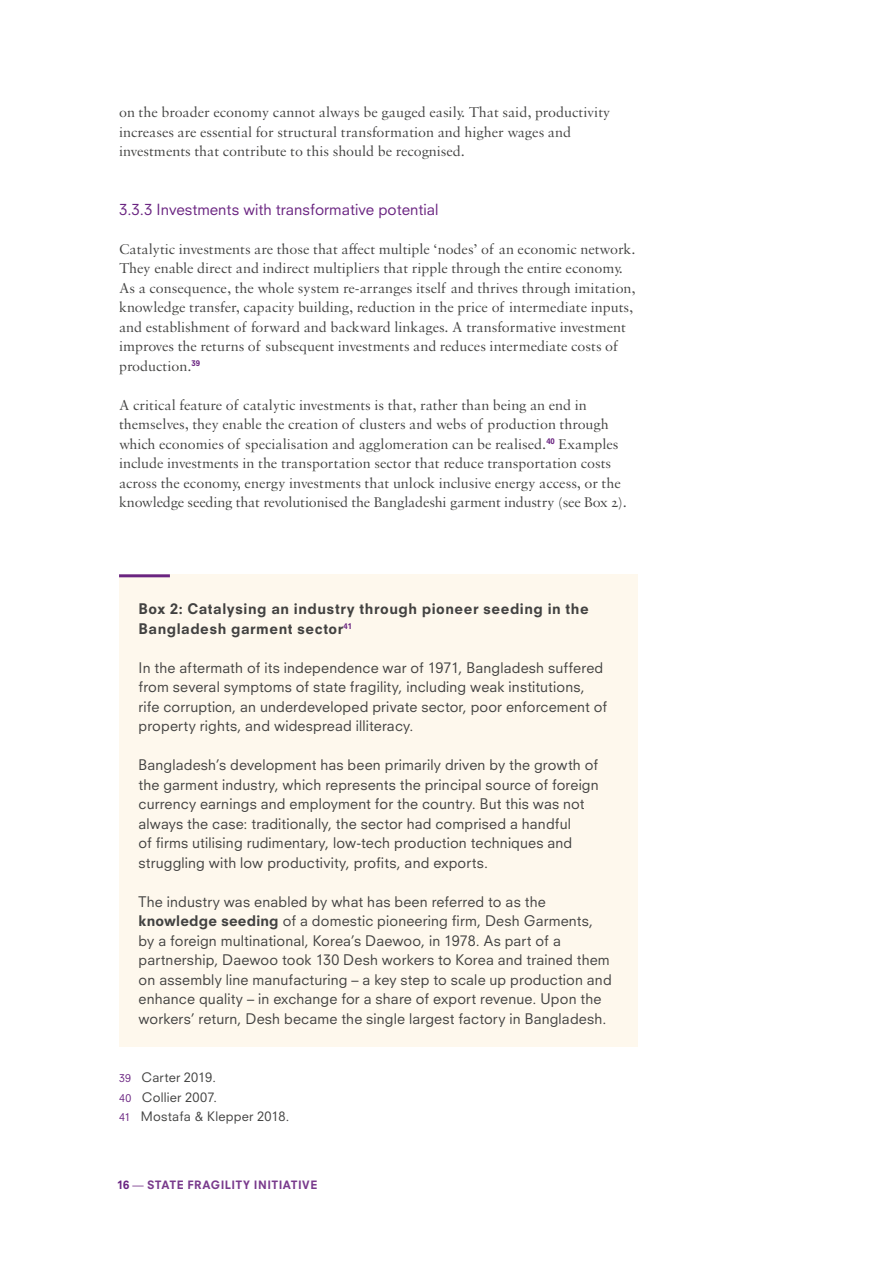
<style>
.page{position:relative;width:893px;height:1263px;background:#fff}
.page>*{position:absolute;margin:0;border:0;box-sizing:border-box;transform-origin:0 0}
.t1{font:15px/19.5px "Sabon MT Std";color:#424241}
.t2{font:15px "Neuzeit SLT Std";color:#6a2481}
.t3{font:14.25px/19.5px "Neuzeit SLT Std";letter-spacing:.01em;color:#424241}
.t4{font:800 14.25px/19.5px "Neuzeit SLT Std";letter-spacing:.035em;color:#424241}
.t5{font:12.75px/19.5px "Neuzeit SLT Std";letter-spacing:.02em;color:#424241}
.t6{font:800 11.25px "Neuzeit SLT Std";letter-spacing:.04em;color:#793a8c}
.s1{font-weight:800}
.s2{font-size:10.5px;color:#6a2481}
.s3{color:#6a2481}
.s4{font-weight:400}
</style>
<div class="page">
<div style="left:119px;top:574px;width:519px;height:83px;background:#fef8ed"></div>
<hr style="left:119px;top:574px;width:51px;height:3px;background:#6a2481">
<div style="left:119px;top:643px;width:519px;height:111px;background:#fef8ed"></div>
<div style="left:119px;top:740px;width:519px;height:151px;background:#fef8ed"></div>
<div style="left:119px;top:877px;width:519px;height:170px;background:#fef8ed"></div>
<p class="t1" style="left:119px;top:102px;width:493px">on the broader economy cannot always be gauged easily. That said, productivity increases are essential for structural transformation and higher wages and investments that contribute to this should be recognised.</p>
<p class="t2" style="left:119px;top:200px;width:321px">3.3.3 Investments with transformative potential</p>
<p class="t1" style="left:119px;top:239px;width:518px">Catalytic investments are those that affect multiple ‘nodes’ of an economic network.<br>They enable direct and indirect multipliers that ripple through the entire economy.<br>As a consequence, the whole system re-arranges itself and thrives through imitation, knowledge transfer, capacity building, reduction in the price of intermediate inputs, and establishment of forward and backward linkages. A transformative investment improves the returns of subsequent investments and reduces intermediate costs of production.<sup>39</sup></p>
<p class="t1" style="left:119px;top:395px;width:509px">A critical feature of catalytic investments is that, rather than being an end in themselves, they enable the creation of clusters and webs of production through which economies of specialisation and agglomeration can be realised.<sup>40</sup> Examples include investments in the transportation sector that reduce transportation costs across the economy, energy investments that unlock inclusive energy access, or the knowledge seeding that revolutionised the Bangladeshi garment industry (see Box 2).</p>
<p class="t4" style="left:139px;top:599px;width:452px">Box 2: Catalysing an industry through pioneer seeding in the<br>Bangladesh garment sector<sup>41</sup></p>
<p class="t3" style="left:139px;top:658px;width:470px">In the aftermath of its independence war of 1971, Bangladesh suffered from several symptoms of state fragility, including weak institutions, rife corruption, an underdeveloped private sector, poor enforcement of property rights, and widespread illiteracy.</p>
<p class="t3" style="left:139px;top:755px;width:462px">Bangladesh’s development has been primarily driven by the growth of the garment industry, which represents the principal source of foreign currency earnings and employment for the country. But this was not always the case: traditionally, the sector had comprised a handful<br>of firms utilising rudimentary, low-tech production techniques and struggling with low productivity, profits, and exports.</p>
<p class="t3" style="left:139px;top:892px;width:475px">The industry was enabled by what has been referred to as the <span class="s1">knowledge seeding</span> of a domestic pioneering firm, Desh Garments, by a foreign multinational, Korea’s Daewoo, in 1978. As part of a partnership, Daewoo took 130 Desh workers to Korea and trained them on assembly line manufacturing – a key step to scale up production and enhance quality – in exchange for a share of export revenue. Upon the workers’ return, Desh became the single largest factory in Bangladesh.</p>
<p class="t5" style="left:119px;top:1068px;width:172px"><span class="s2">39</span> Carter 2019.<br><span class="s2">40</span> Collier 2007.<br><span class="s2">41</span> Mostafa &amp; Klepper 2018.</p>
<p class="t6" style="left:117px;top:1178px;width:202px"><span class="s3">16</span> <span class="s4">—</span> STATE FRAGILITY INITIATIVE</p>
</div>
